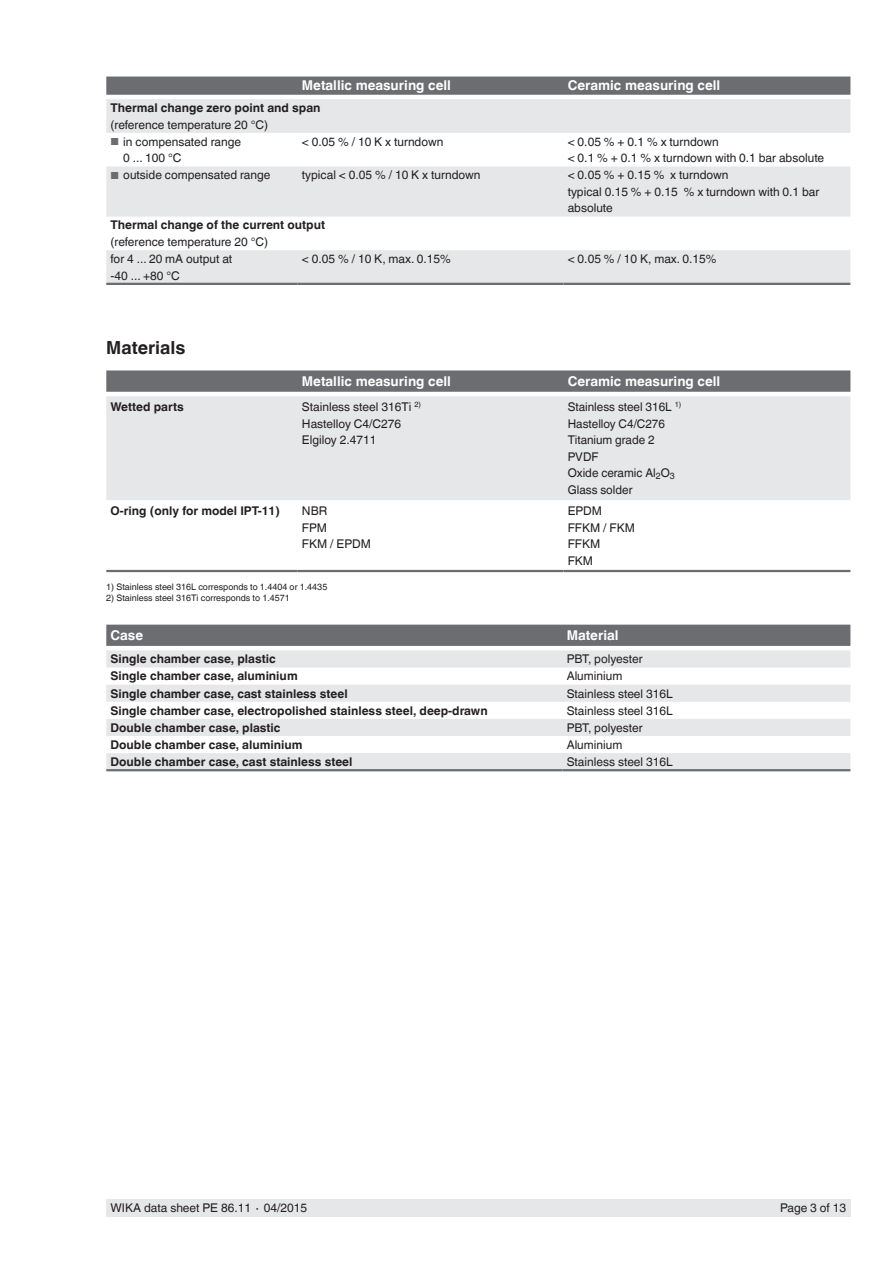
<style>
.page{position:relative;width:893px;height:1263px;background:#fff}
.page>*{position:absolute;margin:0;border:0;box-sizing:border-box;transform-origin:0 0}
.t1{font:700 18px "Helvetica World";color:#231f20}
.t2{font:700 13.5px "Helvetica World";color:#fff}
.t3{font:12px/16.5px "Helvetica World";color:#231f20}
.t4{font:700 12px "Helvetica World";color:#231f20}
.t5{font:9px "Helvetica World";color:#231f20}
.s1{font-size:10.2px;color:#6c6d70}
</style>
<div class="page">
<div style="left:106px;top:1199px;width:744px;height:17px;background:#e6e7e9"></div>
<div style="left:106px;top:77px;width:744px;height:18px;background:#6c6d70"></div>
<svg style="left:106px;top:99px;width:744px;height:184px;fill:#e6e7e9"></svg>
<hr style="left:106px;top:283px;width:192px;height:2px;background:#6c6d70">
<hr style="left:298px;top:283px;width:265px;height:2px;background:#6c6d70">
<hr style="left:563px;top:283px;width:287px;height:2px;background:#6c6d70">
<svg style="left:106px;top:370px;width:744px;height:22px;background:#717274"></svg>
<div style="left:106px;top:396px;width:744px;height:104px;background:#e6e7e9"></div>
<hr style="left:106px;top:570px;width:192px;height:2px;background:#6c6d70">
<hr style="left:298px;top:570px;width:265px;height:2px;background:#6c6d70">
<hr style="left:563px;top:570px;width:287px;height:2px;background:#6c6d70">
<div style="left:106px;top:625px;width:744px;height:21px;background:#6c6d70"></div>
<svg style="left:106px;top:650px;width:744px;height:119px;fill:#e6e7e9"></svg>
<hr style="left:106px;top:769px;width:456px;height:2px;background:#6c6d70">
<hr style="left:562px;top:769px;width:288px;height:2px;background:#6c6d70">
<p class="t2" style="left:302px;top:78px;width:151px">Metallic measuring cell</p>
<p class="t2" style="left:568px;top:78px;width:154px">Ceramic measuring cell</p>
<p class="t4" style="left:111px;top:101px;width:211px">Thermal change zero point and span</p>
<p class="t3" style="left:111px;top:116px;width:159px">(reference temperature 20 °C)</p>
<p class="t3" style="left:123px;top:133px;width:119px;text-indent:-13px"><span class="s1">■</span> in compensated range<br>0 ... 100 °C</p>
<p class="t3" style="left:302px;top:133px;width:143px">&lt; 0.05 % / 10 K x turndown</p>
<p class="t3" style="left:568px;top:133px;width:258px">&lt; 0.05 % + 0.1 % x turndown<br>&lt; 0.1 % + 0.1 % x turndown with 0.1 bar absolute</p>
<p class="t3" style="left:111px;top:167px;width:161px"><span class="s1">■</span> outside compensated range</p>
<p class="t3" style="left:302px;top:167px;width:180px">typical &lt; 0.05 % / 10 K x turndown</p>
<p class="t3" style="left:568px;top:167px;width:253px">&lt; 0.05 % + 0.15 % x turndown<br>typical 0.15 % + 0.15 % x turndown with 0.1 bar absolute</p>
<p class="t4" style="left:111px;top:218px;width:216px">Thermal change of the current output</p>
<p class="t3" style="left:111px;top:233px;width:159px">(reference temperature 20 °C) for 4 ... 20 mA output at<br>-40 ... +80 °C</p>
<p class="t3" style="left:302px;top:251px;width:150px">&lt; 0.05 % / 10 K, max. 0.15%</p>
<p class="t3" style="left:568px;top:251px;width:150px">&lt; 0.05 % / 10 K, max. 0.15%</p>
<h1 class="t1" style="left:106px;top:337px;width:81px">Materials</h1>
<p class="t2" style="left:302px;top:373px;width:151px">Metallic measuring cell</p>
<p class="t2" style="left:568px;top:373px;width:154px">Ceramic measuring cell</p>
<p class="t4" style="left:111px;top:400px;width:75px">Wetted parts</p>
<p class="t3" style="left:302px;top:399px;width:121px">Stainless steel 316Ti <sup>2)<br></sup>Hastelloy C4/C276<br>Elgiloy 2.4711</p>
<p class="t3" style="left:568px;top:399px;width:115px">Stainless steel 316L <sup>1)<br></sup>Hastelloy C4/C276<br>Titanium grade 2<br>PVDF<br>Oxide ceramic Al<sub>2</sub>O<sub>3<br></sub>Glass solder</p>
<p class="t4" style="left:111px;top:504px;width:171px">O-ring (only for model IPT-11)</p>
<p class="t3" style="left:302px;top:503px;width:71px">NBR<br>FPM<br>FKM / EPDM</p>
<p class="t3" style="left:568px;top:503px;width:69px">EPDM<br>FFKM / FKM<br>FFKM<br>FKM</p>
<p class="t5" style="left:106px;top:582px;width:223px">1) Stainless steel 316L corresponds to 1.4404 or 1.4435</p>
<p class="t5" style="left:106px;top:592px;width:185px">2) Stainless steel 316Ti corresponds to 1.4571</p>
<p class="t2" style="left:111px;top:627px;width:34px">Case</p>
<p class="t2" style="left:567px;top:627px;width:53px">Material</p>
<p class="t4" style="left:111px;top:652px;width:167px">Single chamber case, plastic</p>
<p class="t3" style="left:567px;top:651px;width:77px">PBT, polyester</p>
<p class="t4" style="left:111px;top:669px;width:189px">Single chamber case, aluminium</p>
<p class="t3" style="left:567px;top:668px;width:57px">Aluminium</p>
<p class="t4" style="left:111px;top:686px;width:239px">Single chamber case, cast stainless steel</p>
<p class="t3" style="left:567px;top:685px;width:108px">Stainless steel 316L</p>
<p class="t4" style="left:111px;top:703px;width:379px">Single chamber case, electropolished stainless steel, deep-drawn</p>
<p class="t3" style="left:567px;top:702px;width:108px">Stainless steel 316L</p>
<p class="t4" style="left:111px;top:720px;width:172px">Double chamber case, plastic</p>
<p class="t3" style="left:567px;top:719px;width:77px">PBT, polyester</p>
<p class="t4" style="left:111px;top:738px;width:193px">Double chamber case, aluminium</p>
<p class="t3" style="left:567px;top:736px;width:57px">Aluminium</p>
<p class="t4" style="left:111px;top:755px;width:243px">Double chamber case, cast stainless steel</p>
<p class="t3" style="left:567px;top:753px;width:108px">Stainless steel 316L</p>
<p class="t3" style="left:111px;top:1199px;width:198px">WIKA data sheet PE 86.11 ∙ 04/2015</p>
<p class="t3" style="left:780px;top:1199px;width:68px">Page 3 of 13</p>
</div>
